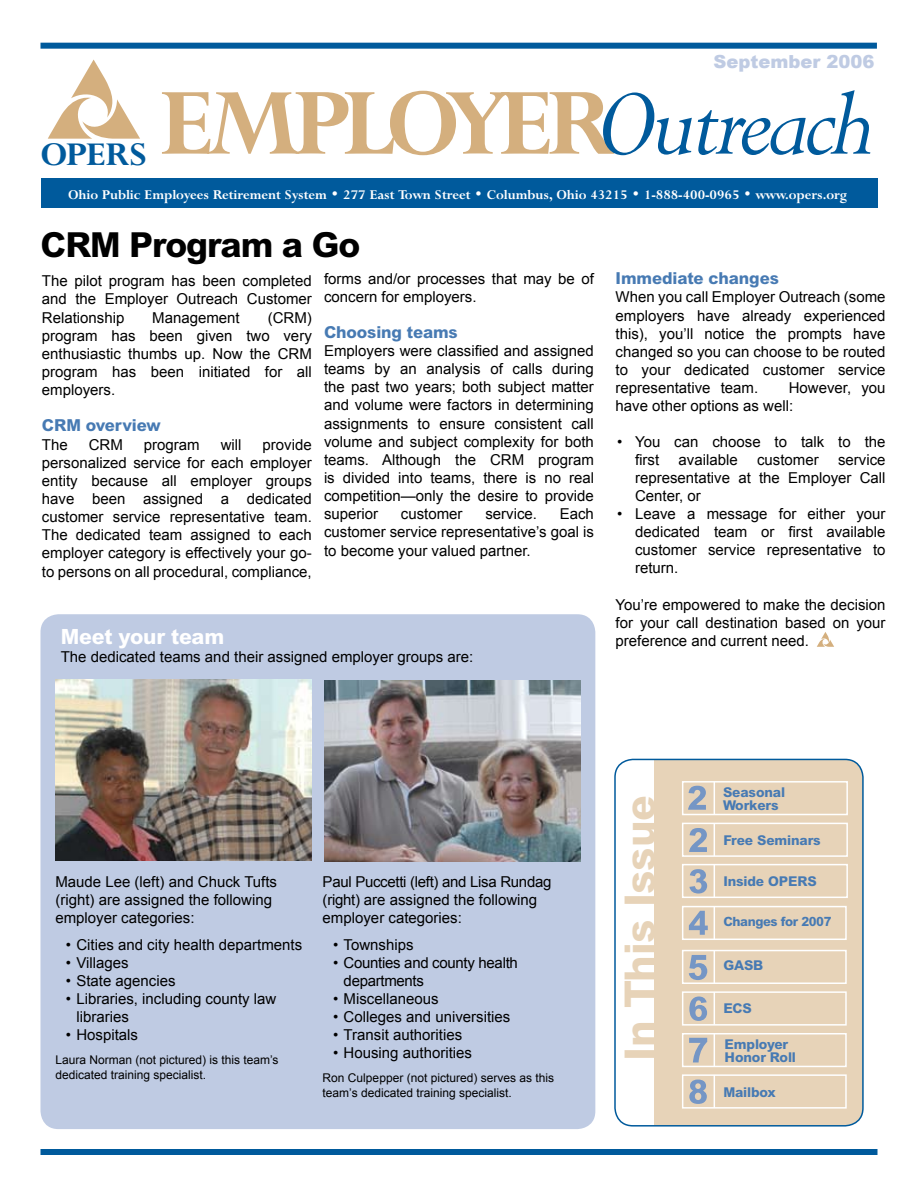
<style>
.page{position:relative;width:918px;height:1188px;background:#fff}
.page>*{position:absolute;margin:0;border:0;box-sizing:border-box;transform-origin:0 0}
.t1{font:700 105.6px "Lapidary 333 BT";letter-spacing:-.08em;color:#d4af7e}
.t2{font:800 42px "Arial";letter-spacing:-.01em;color:#e7d3b8}
.t3{font:700 36.9px "Lapidary 333 BT";letter-spacing:-.03em;color:#005a9c;scale:1.05 1}
.t4{font:800 34.5px "Arial";letter-spacing:-.03em;color:#000}
.t5{font:800 21px "Arial";letter-spacing:-.01em;color:#fff}
.t6{font:900 18px "Arial";color:#bfcbe3}
.t7{font:800 16.5px "Arial";letter-spacing:-.005em;color:#477ab3}
.t8{font:15px/18.1px "Arial";color:#000;text-align:justify}
.t9{font:700 15px "Lapidary 333 BT";color:#fff}
.t10{font:15px/18px "Arial";letter-spacing:-.02em;color:#000}
.t11{font:800 13.5px/13.5px "Arial";letter-spacing:-.01em;color:#477ab3}
.t12{font:800 12.75px "Arial";letter-spacing:-.03em;color:#477ab3}
.t13{font:12px/15px "Arial";color:#000}
.s1{font-weight:400;font-style:italic;color:#005a9c}
</style>
<div class="page">
<div style="left:40px;top:614px;width:555px;height:515px;background:#bfcbe3;border-radius:18px"></div>
<div style="left:41px;top:178px;width:836px;height:30px;background:#005a9c"></div>
<div style="left:40px;top:43px;width:837px;height:6px;background:#005a9c"></div>
<svg style="left:48px;top:60px;width:92px;height:79px"></svg>
<div style="left:40px;top:1149px;width:838px;height:6px;background:#005a9c"></div>
<div style="left:615px;top:759px;width:248px;height:367px;background:#e7d3b8;border-radius:18px"></div>
<div style="left:615px;top:759px;width:39px;height:367px;background:#fff"></div>
<div style="left:614px;top:759px;width:250px;height:368px;border:2px solid #005a9c;border-radius:18px"></div>
<div style="left:682px;top:906px;width:165px;height:34px;border:2px solid #fff"></div>
<hr style="left:714px;top:906px;width:1px;height:33px;background:#fff">
<div style="left:682px;top:864px;width:166px;height:34px;border:2px solid #fff"></div>
<hr style="left:714px;top:864px;width:1px;height:33px;background:#fff">
<div style="left:682px;top:823px;width:166px;height:34px;border:2px solid #fff"></div>
<hr style="left:714px;top:823px;width:1px;height:33px;background:#fff">
<div style="left:682px;top:781px;width:166px;height:34px;border:2px solid #fff"></div>
<hr style="left:714px;top:782px;width:1px;height:33px;background:#fff">
<svg style="left:689px;top:869px;width:18px;height:25px"></svg>
<svg style="left:689px;top:828px;width:18px;height:24px"></svg>
<svg style="left:688px;top:786px;width:18px;height:24px"></svg>
<svg style="left:689px;top:911px;width:19px;height:24px"></svg>
<div style="left:682px;top:991px;width:165px;height:35px;border:2px solid #fff"></div>
<div style="left:682px;top:1033px;width:165px;height:34px;border:2px solid #fff"></div>
<hr style="left:714px;top:1034px;width:1px;height:32px;background:#fff">
<hr style="left:714px;top:992px;width:1px;height:33px;background:#fff">
<div style="left:682px;top:950px;width:165px;height:34px;border:2px solid #fff"></div>
<hr style="left:714px;top:950px;width:1px;height:33px;background:#fff">
<svg style="left:689px;top:997px;width:18px;height:24px"></svg>
<svg style="left:689px;top:955px;width:18px;height:25px"></svg>
<div style="left:682px;top:1074px;width:165px;height:35px;border:2px solid #fff"></div>
<hr style="left:714px;top:1075px;width:1px;height:33px;background:#fff">
<svg style="left:689px;top:1080px;width:18px;height:24px"></svg>
<svg style="left:689px;top:1038px;width:18px;height:24px"></svg>
<img style="left:55px;top:680px;width:257px;height:181px">
<img style="left:324px;top:680px;width:256px;height:181px">
<svg style="left:817px;top:632px;width:17px;height:15px"></svg>
<p class="t6" style="left:713px;top:51px;width:163px">September 2006</p>
<h1 class="t1" style="left:158px;top:62px;width:721px">EMPLOYER<span class="s1">Outreach</span></h1>
<p class="t9" style="left:68px;top:186px;width:781px">Ohio Public Employees Retirement System • 277 East Town Street • Columbus, Ohio 43215 • 1-888-400-0965 • www.opers.org</p>
<h3 class="t3" style="left:41px;top:133px;width:104px">OPERS</h3>
<h3 class="t4" style="left:40px;top:223px;width:321px">CRM Program a Go</h3>
<p class="t8" style="left:42px;top:272px;width:271px">The pilot program has been completed and the Employer Outreach Customer Relationship</p>
<p class="t8" style="left:324px;top:269px;width:271px">forms and/or processes that may be of concern for employers.</p>
<p class="t7" style="left:324px;top:322px;width:135px">Choosing teams</p>
<p class="t8" style="left:324px;top:342px;width:272px">Employers were classified and assigned teams by an analysis of calls during the past two years; both subject matter and volume were factors in determining assignments to ensure consistent call volume and subject complexity for both teams. Although the CRM program is divided into teams, there is no real competition—only the desire to provide superior</p>
<p class="t8" style="left:42px;top:308px;width:271px;text-indent:226px">(CRM) program has been given two very enthusiastic thumbs up. Now the CRM program has been initiated for all employers.</p>
<p class="t7" style="left:42px;top:416px;width:120px">CRM overview</p>
<p class="t8" style="left:42px;top:435px;width:27px">The</p>
<p class="t8" style="left:89px;top:435px;width:36px">CRM</p>
<p class="t8" style="left:144px;top:435px;width:57px">program</p>
<p class="t8" style="left:221px;top:435px;width:22px">will</p>
<p class="t8" style="left:152px;top:308px;width:89px">Management</p>
<p class="t8" style="left:42px;top:435px;width:271px;text-indent:221px">provide personalized service for each employer entity because all employer groups have been assigned a dedicated customer service representative team.<br>The dedicated team assigned to each employer category is effectively your go&shy;to persons on all procedural, compliance,</p>
<p class="t8" style="left:324px;top:505px;width:271px;text-indent:236px">Each customer service representative’s goal is to become your valued partner.</p>
<p class="t8" style="left:401px;top:505px;width:63px">customer</p>
<p class="t8" style="left:485px;top:505px;width:53px">service.</p>
<h3 class="t5" style="left:61px;top:624px;width:165px">Meet your team</h3>
<p class="t8" style="left:61px;top:648px;width:414px">The dedicated teams and their assigned employer groups are:</p>
<p class="t7" style="left:616px;top:268px;width:165px">Immediate changes</p>
<p class="t8" style="left:616px;top:288px;width:271px">When you call Employer Outreach (some employers have already experienced this), you’ll notice the prompts have changed so you can choose to be routed to your dedicated customer service representative team.</p>
<p class="t8" style="left:616px;top:379px;width:271px;text-indent:173px">However, you have other options as well:</p>
<p class="t8" style="left:635px;top:433px;width:252px;text-indent:-18px">• You can choose to talk to the first</p>
<p class="t8" style="left:635px;top:451px;width:252px;text-indent:203px">service representative at the Employer Call Center, or</p>
<p class="t8" style="left:635px;top:505px;width:252px;text-indent:-18px">• Leave a message for either your dedicated team or first available customer service representative to return.</p>
<p class="t8" style="left:616px;top:595px;width:271px">You’re empowered to make the decision for your call destination based on your preference and current need.</p>
<p class="t8" style="left:679px;top:451px;width:61px">available</p>
<p class="t8" style="left:757px;top:451px;width:63px">customer</p>
<p class="t8" style="left:55px;top:873px;width:223px;text-align:left">Maude Lee (left) and Chuck Tufts (right) are assigned the following employer categories:</p>
<p class="t8" style="left:66px;top:936px;width:238px">• Cities and city health departments</p>
<p class="t8" style="left:66px;top:954px;width:64px">• Villages</p>
<p class="t8" style="left:66px;top:972px;width:111px">• State agencies</p>
<p class="t8" style="left:76px;top:990px;width:202px;text-indent:-10px">• Libraries, including county law libraries</p>
<p class="t8" style="left:66px;top:1026px;width:74px">• Hospitals</p>
<p class="t13" style="left:55px;top:1053px;width:225px">Laura Norman (not pictured) is this team’s dedicated training specialist.</p>
<p class="t8" style="left:323px;top:873px;width:230px;text-align:left">Paul Puccetti (left) and Lisa Rundag (right) are assigned the following employer categories:</p>
<p class="t8" style="left:333px;top:936px;width:82px">• Townships</p>
<p class="t10" style="left:344px;top:954px;width:176px;text-indent:-10px">• Counties and county health departments</p>
<p class="t8" style="left:333px;top:990px;width:107px">• Miscellaneous</p>
<p class="t8" style="left:333px;top:1008px;width:179px">• Colleges and universities</p>
<p class="t8" style="left:333px;top:1026px;width:131px">• Transit authorities</p>
<p class="t8" style="left:333px;top:1044px;width:140px">• Housing authorities</p>
<p class="t13" style="left:323px;top:1071px;width:233px">Ron Culpepper (not pictured) serves as this team’s dedicated training specialist.</p>
<h2 class="t2" style="left:614px;top:1061px;width:267px;rotate:-90deg">In This Issue</h2>
<p class="t11" style="left:723px;top:785px;width:64px">Seasonal<br>Workers</p>
<p class="t11" style="left:723px;top:833px;width:99px">Free Seminars</p>
<p class="t11" style="left:723px;top:874px;width:95px">Inside OPERS</p>
<p class="t12" style="left:723px;top:913px;width:110px">Changes for 2007</p>
<p class="t11" style="left:723px;top:958px;width:42px">GASB</p>
<p class="t11" style="left:723px;top:1001px;width:30px">ECS</p>
<p class="t11" style="left:725px;top:1037px;width:73px">Employer<br>Honor Roll</p>
<p class="t11" style="left:723px;top:1085px;width:54px">Mailbox</p>
</div>
